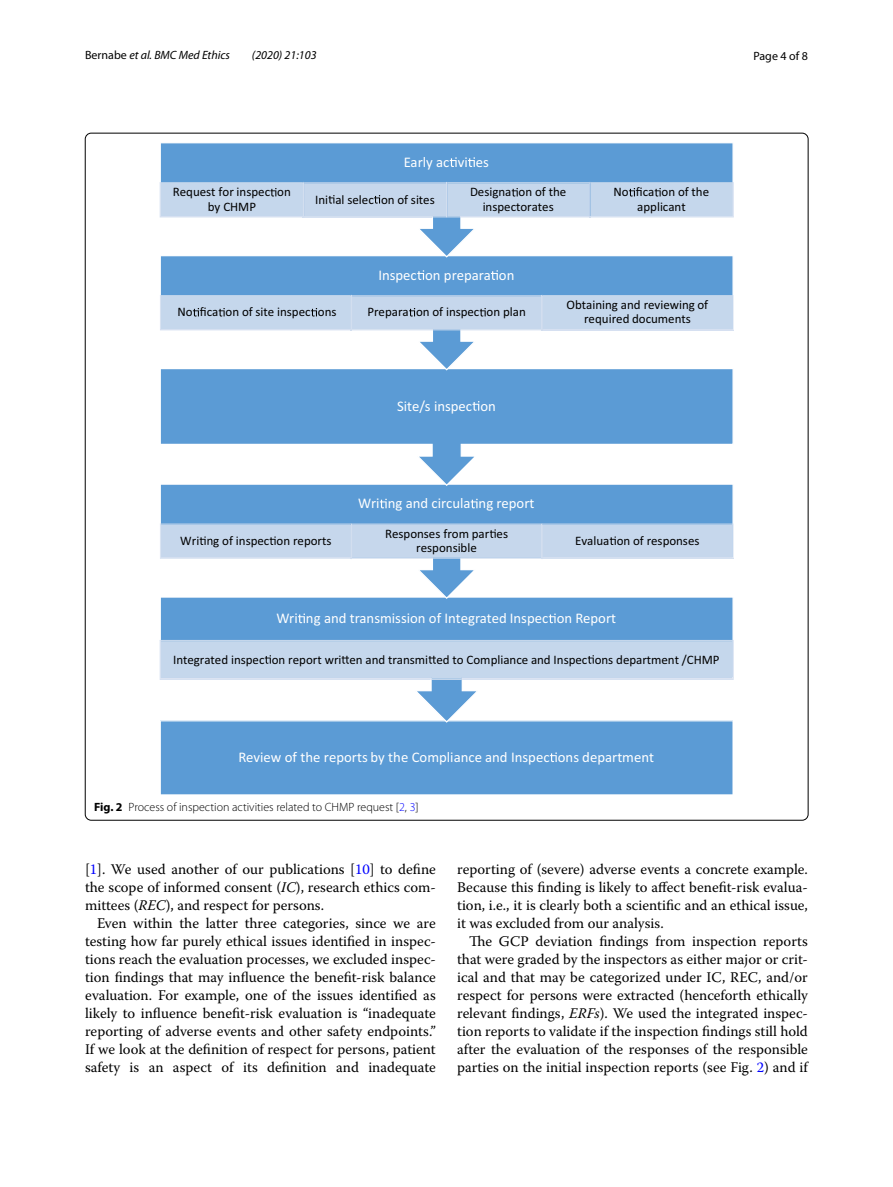
<style>
.page{position:relative;width:893px;height:1187px;background:#fff}
.page>*{position:absolute;margin:0;border:0;box-sizing:border-box;transform-origin:0 0}
.t1{font:14.7px/18px "Warnock Pro";color:#000;text-align:justify}
.t2{font:14.7px "Calibri 2";color:#fff}
.t3{font:14.7px "Calibri 3";color:#fff}
.t4{font:12.9px/14.1px "Calibri 3";color:#000;text-align:center}
.t5{font:12.9px/14.1px "Calibri 2";color:#000;text-align:center}
.t6{font:300 12px "Myriad Pro";color:#000}
.t7{font:italic 12px "Myriad Pro";color:#000}
.t8{font:12px "Myriad Pro";color:#000}
.s1{font-style:normal}
.s2{font-weight:700}
.s3{color:#00f}
.s4{font-style:italic}
</style>
<div class="page">
<div style="left:160px;top:722px;width:573px;height:73px;background:#5b9bd5"></div>
<svg style="left:550px;top:752px;width:7px;height:10px"></svg>
<svg style="left:160px;top:599px;width:573px;height:123px;fill:#5b9bd5"></svg>
<svg style="left:298px;top:613px;width:7px;height:10px"></svg>
<svg style="left:549px;top:613px;width:7px;height:10px"></svg>
<svg style="left:160px;top:640px;width:574px;height:40px;background:#c4d6eb"></svg>
<svg style="left:160px;top:486px;width:574px;height:113px;fill:#5b9bd5"></svg>
<svg style="left:380px;top:498px;width:7px;height:10px"></svg>
<svg style="left:471px;top:498px;width:7px;height:10px"></svg>
<svg style="left:160px;top:523px;width:573px;height:36px;background:#c3d5ea"></svg>
<svg style="left:160px;top:370px;width:573px;height:116px;fill:#5b9bd5"></svg>
<svg style="left:472px;top:401px;width:7px;height:10px"></svg>
<svg style="left:160px;top:258px;width:574px;height:112px;fill:#5b9bd5"></svg>
<svg style="left:417px;top:270px;width:7px;height:10px"></svg>
<svg style="left:491px;top:270px;width:7px;height:10px"></svg>
<svg style="left:160px;top:295px;width:573px;height:36px;background:#c5d6eb"></svg>
<svg style="left:160px;top:143px;width:573px;height:115px;fill:#5b9bd5"></svg>
<svg style="left:450px;top:157px;width:7px;height:10px"></svg>
<svg style="left:468px;top:157px;width:7px;height:10px"></svg>
<svg style="left:160px;top:182px;width:574px;height:36px;background:#c4d5ea"></svg>
<p class="t7" style="left:85px;top:48px;width:147px"><span class="s1">Bernabe</span> et al. BMC Med Ethics</p>
<p class="t7" style="left:252px;top:48px;width:66px">(2020) 21:103</p>
<p class="t8" style="left:753px;top:48px;width:56px">Page 4 of 8</p>
<p class="t3" style="left:404px;top:153px;width:87px">Early ac vi es</p>
<p class="t4" style="left:173px;top:185px;width:120px">Request for inspec on by CHMP</p>
<p class="t4" style="left:315px;top:192px;width:121px">Ini al selec on of sites</p>
<p class="t4" style="left:470px;top:185px;width:98px">Designa on of the inspectorates</p>
<p class="t4" style="left:613px;top:185px;width:97px">No fica on of the applicant</p>
<p class="t3" style="left:378px;top:265px;width:138px">Inspec on prepara on</p>
<p class="t4" style="left:177px;top:305px;width:161px">No fica on of site inspec ons</p>
<p class="t4" style="left:367px;top:305px;width:160px">Prepara on of inspec on plan</p>
<p class="t4" style="left:567px;top:298px;width:143px">Obtaining and reviewing of required documents</p>
<p class="t3" style="left:397px;top:396px;width:100px">Site/s inspec on</p>
<p class="t2" style="left:358px;top:494px;width:178px">Wri ng and circula ng report</p>
<p class="t5" style="left:180px;top:533px;width:153px">Wri g of inspec on reports</p>
<p class="t5" style="left:385px;top:526px;width:124px">Responses from par es responsible</p>
<p class="t4" style="left:575px;top:533px;width:126px">Evalua on of responses</p>
<p class="t2" style="left:277px;top:609px;width:341px">Wri ng and transmission of Integrated Inspec on Report</p>
<p class="t5" style="left:173px;top:652px;width:548px">Integrated inspec on report wri en and transmi ed to Compliance and Inspec ons department /CHMP</p>
<p class="t2" style="left:238px;top:747px;width:417px">Review of the reports by the Compliance and Inspec ons department</p>
<p class="t6" style="left:94px;top:800px;width:326px"><span class="s2">Fig. 2</span> Process of inspection activities related to CHMP request [<span class="s3">2</span>, <span class="s3">3</span>]</p>
<p class="t1" style="left:85px;top:860px;width:352px">[<span class="s3">1</span>]. We used another of our publications [<span class="s3">10</span>] to define the scope of informed consent (<span class="s4">IC</span>), research ethics com&shy;mittees (<span class="s4">REC</span>), and respect for persons.</p>
<p class="t1" style="left:85px;top:914px;width:352px;text-indent:12px">Even within the latter three categories, since we are testing how far purely ethical issues identified in inspec&shy;tions reach the evaluation processes, we excluded inspec&shy;tion findings that may influence the benefit-risk balance evaluation. For example, one of the issues identified as likely to influence benefit-risk evaluation is “inadequate reporting of adverse events and other safety endpoints.” If we look at the definition of respect for persons, patient safety is an aspect of its definition and inadequate</p>
<p class="t1" style="left:457px;top:860px;width:352px">reporting of (severe) adverse events a concrete example.<br>Because this finding is likely to affect benefit-risk evalua&shy;tion, i.e., it is clearly both a scientific and an ethical issue, it was excluded from our analysis.</p>
<p class="t1" style="left:457px;top:932px;width:352px;text-indent:12px">The GCP deviation findings from inspection reports that were graded by the inspectors as either major or crit&shy;ical and that may be categorized under IC, REC, and/or respect for persons were extracted (henceforth ethically relevant findings, <span class="s4">ERFs</span>). We used the integrated inspec&shy;tion reports to validate if the inspection findings still hold after the evaluation of the responses of the responsible parties on the initial inspection reports (see Fig. <span class="s3">2</span>) and if</p>
</div>
